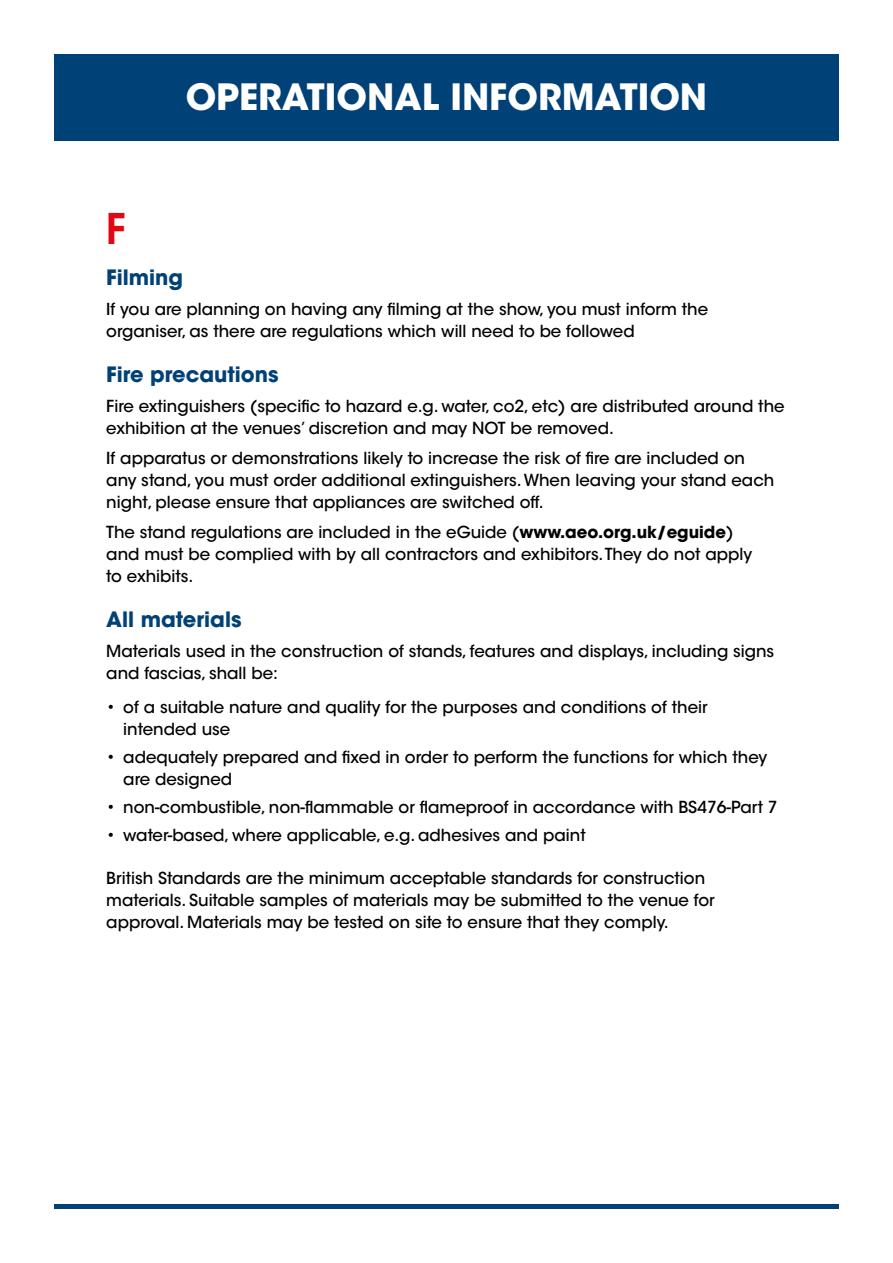
<style>
.page{position:relative;width:893px;height:1263px;background:#fff}
.page>*{position:absolute;margin:0;border:0;box-sizing:border-box;transform-origin:0 0}
.t1{font:600 42px "ITC Avant Garde Std";color:#e30613}
.t2{font:700 36px "ITC Avant Garde Std";color:#fff}
.t3{font:700 21px "ITC Avant Garde Std";color:#004177}
.t4{font:500 16.5px/21.8px "ITC Avant Garde Std";color:#000}
.s1{font-weight:700}
</style>
<div class="page">
<hr style="left:54px;top:1205px;width:785px;height:4px;background:#004177">
<div style="left:54px;top:54px;width:785px;height:86px;background:#004177"></div>
<h2 class="t2" style="left:186px;top:74px;width:523px">OPERATIONAL INFORMATION</h2>
<h1 class="t1" style="left:106px;top:201px;width:22px">F</h1>
<p class="t3" style="left:106px;top:263px;width:78px">Filming</p>
<p class="t4" style="left:106px;top:298px;width:603px">If you are planning on having any filming at the show, you must inform the organiser, as there are regulations which will need to be followed</p>
<p class="t3" style="left:106px;top:361px;width:174px">Fire precautions</p>
<p class="t4" style="left:106px;top:395px;width:680px">Fire extinguishers (specific to hazard e.g. water, co2, etc) are distributed around the exhibition at the venues’ discretion and may NOT be removed.</p>
<p class="t4" style="left:106px;top:447px;width:669px">If apparatus or demonstrations likely to increase the risk of fire are included on any stand, you must order additional extinguishers. When leaving your stand each night, please ensure that appliances are switched off.</p>
<p class="t4" style="left:106px;top:521px;width:647px">The stand regulations are included in the eGuide (<span class="s1">www.aeo.org.uk/eguide</span>) and must be complied with by all contractors and exhibitors. They do not apply to exhibits.</p>
<p class="t3" style="left:106px;top:605px;width:137px">All materials</p>
<p class="t4" style="left:106px;top:640px;width:669px">Materials used in the construction of stands, features and displays, including signs and fascias, shall be:</p>
<p class="t4" style="left:123px;top:696px;width:586px;text-indent:-17px">• of a suitable nature and quality for the purposes and conditions of their intended use</p>
<p class="t4" style="left:123px;top:746px;width:645px;text-indent:-17px">• adequately prepared and fixed in order to perform the functions for which they are designed</p>
<p class="t4" style="left:106px;top:796px;width:673px">• non-combustible, non-flammable or flameproof in accordance with BS476-Part 7</p>
<p class="t4" style="left:106px;top:824px;width:481px">• water-based, where applicable, e.g. adhesives and paint</p>
<p class="t4" style="left:106px;top:867px;width:610px">British Standards are the minimum acceptable standards for construction materials. Suitable samples of materials may be submitted to the venue for approval. Materials may be tested on site to ensure that they comply.</p>
</div>
